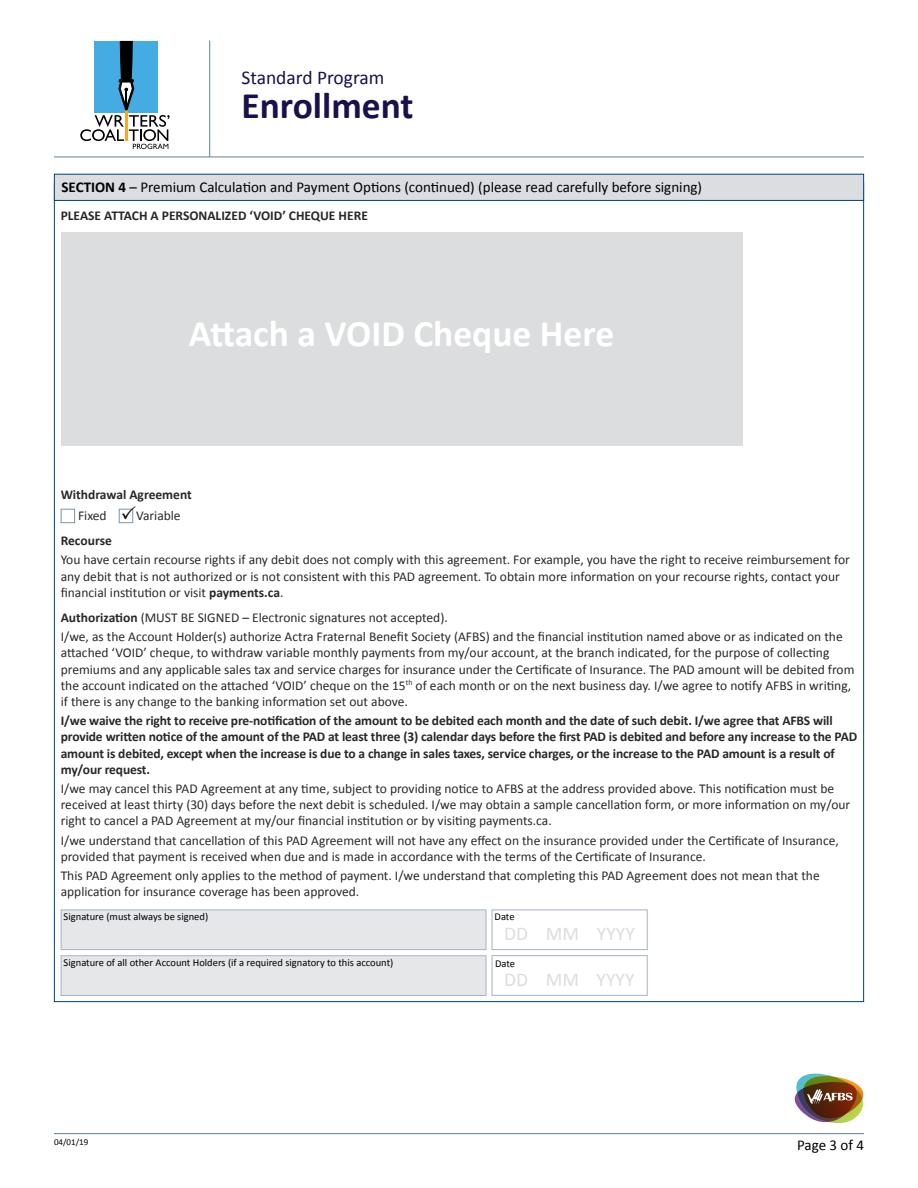
<style>
.page{position:relative;width:918px;height:1188px;background:#fff}
.page>*{position:absolute;margin:0;border:0;box-sizing:border-box;transform-origin:0 0}
.t1{font:700 37.5px "Calibri";color:#fff}
.t2{font:700 37.5px "Calibri";color:#19114b}
.t3{font:19.5px "Calibri";color:#dcddde}
.t4{font:19.5px "Calibri";color:#19114b}
.t5{font:15px "Calibri";color:#000}
.t6{font:13.5px/16.2px "Calibri";color:#000}
.t7{font:700 13.5px/16.2px "Calibri";letter-spacing:-.01em;color:#000}
.t8{font:10.5px "Calibri";color:#000}
.t9{font:9px "Calibri";color:#000}
.s1{font-weight:700}
</style>
<div class="page">
<div style="left:54px;top:174px;width:810px;height:26px;background:#dcddde"></div>
<div style="left:54px;top:174px;width:810px;height:27px;border:1px solid #00447c"></div>
<div style="left:61px;top:509px;width:14px;height:14px;border:1px solid #5e809a"></div>
<div style="left:119px;top:509px;width:14px;height:14px;border:1px solid #5e809a"></div>
<hr style="left:54px;top:157px;width:810px;height:1px;background:#5e809a">
<hr style="left:54px;top:1133px;width:810px;height:1px;background:#5e809a">
<div style="left:61px;top:910px;width:425px;height:40px;background:#e6e7e8"></div>
<div style="left:61px;top:909px;width:425px;height:41px;border:1px solid #a7b4c4"></div>
<div style="left:61px;top:956px;width:425px;height:39px;background:#e6e7e8"></div>
<div style="left:61px;top:955px;width:425px;height:41px;border:1px solid #a7b4c4"></div>
<div style="left:492px;top:909px;width:156px;height:41px;border:1px solid #a7b4c4"></div>
<div style="left:492px;top:955px;width:156px;height:41px;border:1px solid #a7b4c4"></div>
<div style="left:61px;top:232px;width:681px;height:214px;background:#dcddde"></div>
<hr style="left:209px;top:40px;width:1px;height:117px;background:#5e809a">
<svg style="left:80px;top:41px;width:90px;height:108px"></svg>
<img style="left:794px;top:1073px;width:70px;height:51px">
<svg style="left:122px;top:508px;width:12px;height:12px"></svg>
<h2 class="t4" style="left:241px;top:66px;width:144px">Standard Program</h2>
<h1 class="t2" style="left:241px;top:81px;width:174px">Enrollment</h1>
<p class="t5" style="left:62px;top:178px;width:642px"><span class="s1">SECTION 4</span> – Premium Calculation and Payment Options (continued) (please read carefully before signing)</p>
<p class="t7" style="left:61px;top:207px;width:309px">PLEASE ATTACH A PERSONALIZED ‘VOID’ CHEQUE HERE</p>
<h1 class="t1" style="left:189px;top:309px;width:427px">Attach a VOID Cheque Here</h1>
<p class="t7" style="left:61px;top:486px;width:133px">Withdrawal Agreement</p>
<p class="t6" style="left:78px;top:507px;width:30px">Fixed</p>
<p class="t6" style="left:136px;top:507px;width:46px">Variable</p>
<p class="t7" style="left:61px;top:533px;width:53px">Recourse</p>
<p class="t6" style="left:61px;top:551px;width:791px">You have certain recourse rights if any debit does not comply with this agreement. For example, you have the right to receive reimbursement for any debit that is not authorized or is not consistent with this PAD agreement. To obtain more information on your recourse rights, contact your financial institution or visit <span class="s1">payments.ca</span>.</p>
<p class="t6" style="left:61px;top:607px;width:784px;line-height:19.2px"><span class="s1">Authorization</span> (MUST BE SIGNED – Electronic signatures not accepted).<br>I/we, as the Account Holder(s) authorize Actra Fraternal Benefit Society (AFBS) and the financial institution named above or as indicated on the</p>
<p class="t6" style="left:61px;top:644px;width:795px">attached ‘VOID’ cheque, to withdraw variable monthly payments from my/our account, at the branch indicated, for the purpose of collecting premiums and any applicable sales tax and service charges for insurance under the Certificate of Insurance. The PAD amount will be debited from the account indicated on the attached ‘VOID’ cheque on the 15<sup>th</sup> of each month or on the next business day. I/we agree to notify AFBS in writing, if there is any change to the banking information set out above.</p>
<p class="t7" style="left:61px;top:713px;width:798px">I/we waive the right to receive pre-notification of the amount to be debited each month and the date of such debit. I/we agree that AFBS will provide written notice of the amount of the PAD at least three (3) calendar days before the first PAD is debited and before any increase to the PAD amount is debited, except when the increase is due to a change in sales taxes, service charges, or the increase to the PAD amount is a result of my/our request.</p>
<p class="t6" style="left:61px;top:780px;width:791px">I/we may cancel this PAD Agreement at any time, subject to providing notice to AFBS at the address provided above. This notification must be received at least thirty (30) days before the next debit is scheduled. I/we may obtain a sample cancellation form, or more information on my/our right to cancel a PAD Agreement at my/our financial institution or by visiting payments.ca.</p>
<p class="t6" style="left:61px;top:831px;width:780px">I/we understand that cancellation of this PAD Agreement will not have any effect on the insurance provided under the Certificate of Insurance, provided that payment is received when due and is made in accordance with the terms of the Certificate of Insurance.</p>
<p class="t6" style="left:61px;top:867px;width:761px">This PAD Agreement only applies to the method of payment. I/we understand that completing this PAD Agreement does not mean that the application for insurance coverage has been approved.</p>
<p class="t8" style="left:64px;top:910px;width:146px">Signature (must always be signed)</p>
<p class="t8" style="left:64px;top:956px;width:331px">Signature of all other Account Holders (if a required signatory to this account)</p>
<p class="t9" style="left:54px;top:1137px;width:36px">04/01/19</p>
<p class="t8" style="left:495px;top:910px;width:22px">Date</p>
<h2 class="t3" style="left:504px;top:921px;width:132px">DD MM YYYY</h2>
<p class="t8" style="left:495px;top:957px;width:22px">Date</p>
<h2 class="t3" style="left:504px;top:967px;width:132px">DD MM YYYY</h2>
<p class="t5" style="left:797px;top:1135px;width:68px">Page 3 of 4</p>
</div>
